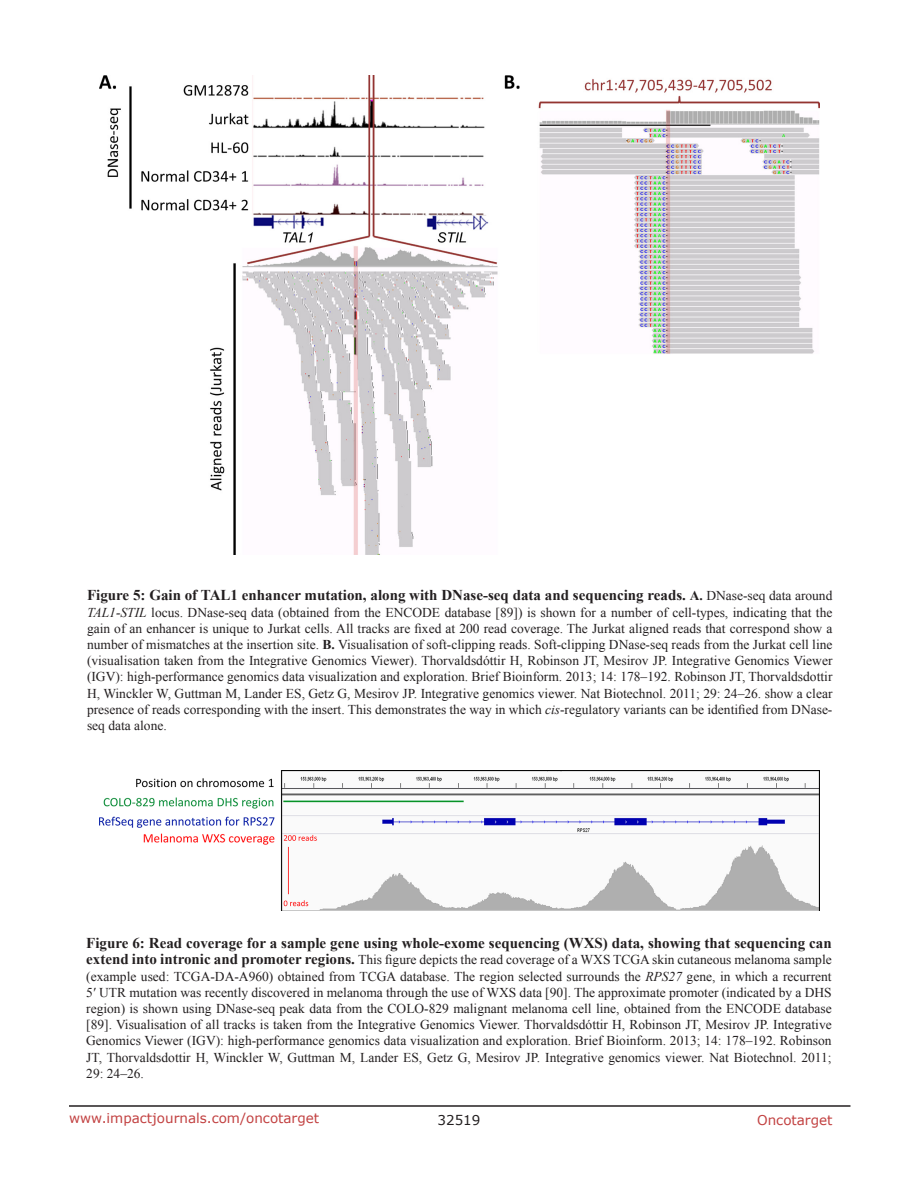
<style>
.page{position:relative;width:918px;height:1188px;background:#fff}
.page>*{position:absolute;margin:0;border:0;box-sizing:border-box;transform-origin:0 0}
.FigureText{font:700 15px "Times New Roman";color:#231f20}
.FigureText-2{font:13.5px/16.2px "Times New Roman";color:#231f20;text-align:justify}
.t1{font:13.5px "Verdana";color:#c24141}
.t2{font:13.5px "Verdana";color:#231f20}
.s1{font-size:13.5px}
.s2{font-weight:400;font-size:13.5px}
.s3{font-style:italic}
.s4{font-weight:700}
.s5{font-weight:700;font-size:15px}
</style>
<div class="page">
<hr style="left:69px;top:1105px;width:781px;height:2px;background:#231f20">
<img style="left:100px;top:76px;width:720px;height:479px">
<img style="left:100px;top:770px;width:720px;height:141px">
<p class="FigureText" style="left:87px;top:585px;width:747px">Figure 5: Gain of TAL1 enhancer mutation, along with DNase-seq data and sequencing reads. <span class="s1">A.</span> <span class="s2">DNase-seq data around</span></p>
<p class="FigureText-2" style="left:87px;top:604px;width:747px"><span class="s3">TAL1-STIL</span> locus. DNase-seq data (obtained from the ENCODE database [89]) is shown for a number of cell-types, indicating that the gain of an enhancer is unique to Jurkat cells. All tracks are fixed at 200 read coverage. The Jurkat aligned reads that correspond show a number of mismatches at the insertion site. <span class="s4">B.</span> Visualisation of soft-clipping reads. Soft-clipping DNase-seq reads from the Jurkat cell line (visualisation taken from the Integrative Genomics Viewer). Thorvaldsdóttir H, Robinson JT, Mesirov JP. Integrative Genomics Viewer (IGV): high-performance genomics data visualization and exploration. Brief Bioinform. 2013; 14: 178–192. Robinson JT, Thorvaldsdottir H, Winckler W, Guttman M, Lander ES, Getz G, Mesirov JP. Integrative genomics viewer. Nat Biotechnol. 2011; 29: 24–26. show a clear presence of reads corresponding with the insert. This demonstrates the way in which <span class="s3">cis</span>-regulatory variants can be identified from DNase&shy;seq data alone.</p>
<p class="FigureText" style="left:86px;top:933px;width:747px">Figure 6: Read coverage for a sample gene using whole-exome sequencing (WXS) data, showing that sequencing can</p>
<p class="FigureText-2" style="left:86px;top:952px;width:747px"><span class="s5">extend into intronic and promoter regions.</span> This figure depicts the read coverage of a WXS TCGA skin cutaneous melanoma sample (example used: TCGA-DA-A960) obtained from TCGA database. The region selected surrounds the <span class="s3">RPS27</span> gene, in which a recurrent 5′ UTR mutation was recently discovered in melanoma through the use of WXS data [90]. The approximate promoter (indicated by a DHS region) is shown using DNase-seq peak data from the COLO-829 malignant melanoma cell line, obtained from the ENCODE database [89]. Visualisation of all tracks is taken from the Integrative Genomics Viewer. Thorvaldsdóttir H, Robinson JT, Mesirov JP. Integrative Genomics Viewer (IGV): high-performance genomics data visualization and exploration. Brief Bioinform. 2013; 14: 178–192. Robinson JT, Thorvaldsdottir H, Winckler W, Guttman M, Lander ES, Getz G, Mesirov JP. Integrative genomics viewer. Nat Biotechnol. 2011; 29: 24–26.</p>
<p class="t1" style="left:69px;top:1109px;width:252px">www.impactjournals.com/oncotarget</p>
<p class="t2" style="left:438px;top:1111px;width:44px">32519</p>
<p class="t1" style="left:757px;top:1111px;width:77px">Oncotarget</p>
</div>
